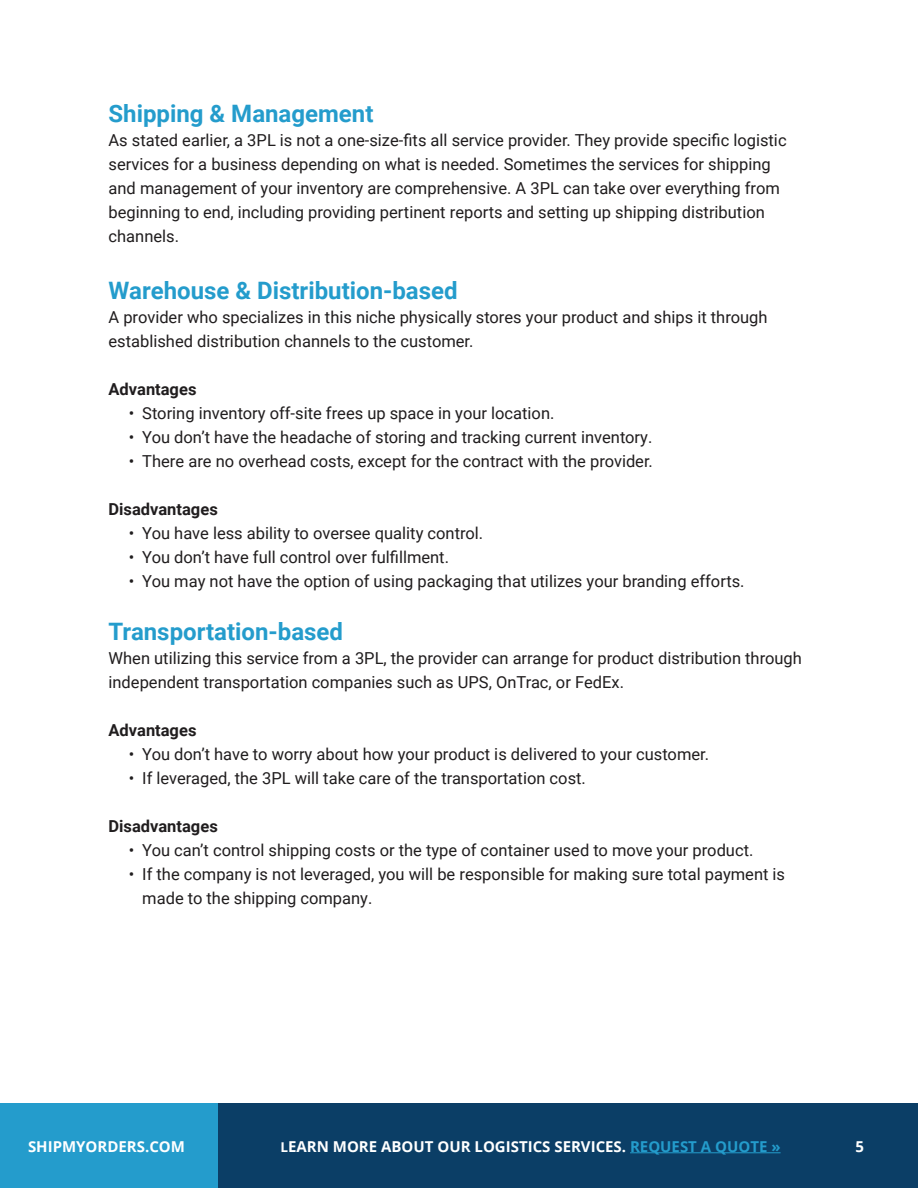
<style>
.page{position:relative;width:918px;height:1188px;background:#fff}
.page>*{position:absolute;margin:0;border:0;box-sizing:border-box;transform-origin:0 0}
.t1{font:700 24px "Roboto";color:#249ccc}
.t2{font:16.5px/24px "Roboto";color:#201d1e}
.t3{font:700 16.5px "Roboto";color:#201d1e}
.t4{font:700 15px "Open Sans";color:#fff}
.s1{font-size:13.5px}
.s2{color:#249ccc}
</style>
<div class="page">
<div style="left:217px;top:1104px;width:701px;height:84px;background:#0b3e66"></div>
<div style="left:0;top:1104px;width:217px;height:84px;background:#249ccc"></div>
<hr style="left:630px;top:1152px;width:151px;height:1px;background:#249ccc">
<h1 class="t1" style="left:109px;top:97px;width:266px">Shipping &amp; Management</h1>
<p class="t2" style="left:109px;top:128px;width:680px">As stated earlier, a 3PL is not a one-size-fits all service provider. They provide specific logistic services for a business depending on what is needed. Sometimes the services for shipping and management of your inventory are comprehensive. A 3PL can take over everything from beginning to end, including providing pertinent reports and setting up shipping distribution channels.</p>
<h1 class="t1" style="left:109px;top:274px;width:351px">Warehouse &amp; Distribution-based</h1>
<p class="t2" style="left:109px;top:305px;width:661px">A provider who specializes in this niche physically stores your product and ships it through established distribution channels to the customer.</p>
<p class="t3" style="left:109px;top:378px;width:89px">Advantages</p>
<p class="t2" style="left:129px;top:402px;width:427px">• Storing inventory off-site frees up space in your location.</p>
<p class="t2" style="left:129px;top:426px;width:525px">• You don’t have the headache of storing and tracking current inventory.</p>
<p class="t2" style="left:129px;top:450px;width:526px">• There are no overhead costs, except for the contract with the provider.</p>
<p class="t3" style="left:109px;top:498px;width:111px">Disadvantages</p>
<p class="t2" style="left:129px;top:522px;width:356px">• You have less ability to oversee quality control.</p>
<p class="t2" style="left:129px;top:546px;width:322px">• You don’t have full control over fulfillment.</p>
<p class="t2" style="left:129px;top:570px;width:617px">• You may not have the option of using packaging that utilizes your branding efforts.</p>
<h1 class="t1" style="left:109px;top:615px;width:236px">Transportation-based</h1>
<p class="t2" style="left:109px;top:645px;width:695px">When utilizing this service from a 3PL, the provider can arrange for product distribution through independent transportation companies such as UPS, OnTrac, or FedEx.</p>
<p class="t3" style="left:109px;top:718px;width:89px">Advantages</p>
<p class="t2" style="left:129px;top:742px;width:582px">• You don’t have to worry about how your product is delivered to your customer.</p>
<p class="t2" style="left:129px;top:766px;width:459px">• If leveraged, the 3PL will take care of the transportation cost.</p>
<p class="t3" style="left:109px;top:814px;width:111px">Disadvantages</p>
<p class="t2" style="left:129px;top:838px;width:626px">• You can’t control shipping costs or the type of container used to move your product.</p>
<p class="t2" style="left:142px;top:862px;width:644px;text-indent:-13px">• If the company is not leveraged, you will be responsible for making sure total payment is made to the shipping company.</p>
<p class="t4" style="left:28px;top:1141px;width:159px">SHIPMYORDERS.COM</p>
<p class="t4" style="left:281px;top:1141px;width:502px"><span class="s1">L</span>EARN MORE ABOUT OUR LOGISTICS SERVICES. <span class="s2">REQUEST A QUOTE »</span></p>
<p class="t4" style="left:855px;top:1141px;width:10px">5</p>
</div>
